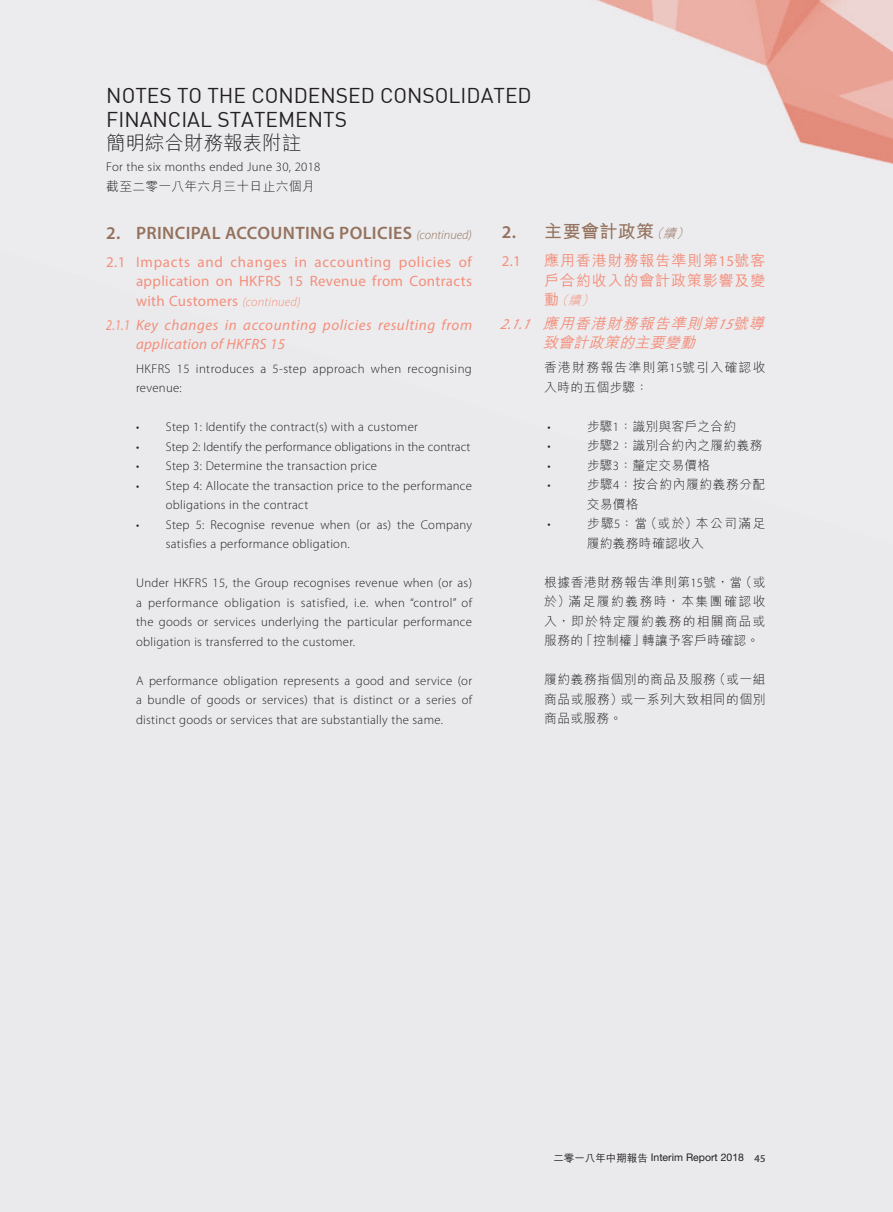
<style>
.page{position:relative;width:893px;height:1212px;background:#fff}
.page>*{position:absolute;margin:0;border:0;box-sizing:border-box;transform-origin:0 0}
.t1{font:21px/24px "DIN";color:#231f20}
.t2{font:300 19.5px "M Hei HK";color:#231f20}
.t3{font:600 18px "Myriad Pro";letter-spacing:.02em;color:#94725e}
.t4{font:700 18px "M Hei HK";letter-spacing:.02em;color:#94725e}
.t5{font:15px/19.5px "Myriad Pro";letter-spacing:.02em;color:#f48f7c;text-align:justify}
.t6{font:italic 15px/19.5px "Myriad Pro";letter-spacing:.04em;color:#f48f7c;scale:.8 1}
.t7{font:italic 500 15px/19.5px "M Hei HK";color:#f48f7c}
.t8{font:500 15px/19.5px "M Hei HK";letter-spacing:.055em;color:#f48f7c}
.t9{font:300 12.75px/19.5px "Myriad Pro";letter-spacing:.02em;color:#231f20}
.t10{font:300 12.75px/19.5px "M Hei HK";letter-spacing:.04em;color:#231f20;text-align:justify}
.t11{font:300 12.75px/19.5px "M Hei HK";letter-spacing:.02em;color:#231f20}
.t12{font:300 12.75px "Myriad Pro";color:#231f20}
.t13{font:300 12.75px/19.5px "M Hei HK";letter-spacing:.1em;color:#231f20}
.t14{font:italic 300 12.75px "M Hei HK";color:#f48f7c}
.t15{font:10.5px "Helvetica Neue LT Std";color:#231f20}
.s1{font-weight:300;font-style:italic;font-size:12.75px}
.s2{font-family:"Myriad Pro";font-weight:600}
.s3{font-family:"Myriad Pro";font-weight:400}
.s4{font-weight:500;font-style:normal;font-size:15px}
.s5{font-family:"Myriad Pro"}
.s6{font-family:"M Hei HK";font-weight:500}
.s7{font-family:"Myriad Pro";color:#57585a}
</style>
<div class="page">
<img style="left:0;top:0;width:893px;height:26px">
<h1 class="t1" style="left:106px;top:83px;width:427px">NOTES TO THE CONDENSED CONSOLIDATED<br>FINANCIAL STATEMENTS</h1>
<h2 class="t2" style="left:106px;top:130px;width:196px">簡明綜合財務報表附註</h2>
<p class="t9" style="left:106px;top:157px;width:216px">For the six months ended June 30, 2018</p>
<p class="t11" style="left:106px;top:176px;width:210px">截至二零一八年六月三十日止六個月</p>
<h3 class="t3" style="left:106px;top:221px;width:367px">2. PRINCIPAL ACCOUNTING POLICIES <span class="s1">(continued)</span></h3>
<p class="t5" style="left:136px;top:252px;width:337px;text-indent:-30px">2.1 Impacts and changes in accounting policies of application on HKFRS 15 Revenue from Contracts with Customers <span class="s1">(continued)</span></p>
<p class="t6" style="left:136px;top:315px;width:422px;text-indent:-30px">2.1.1 Key changes in accounting policies resulting from application of HKFRS 15</p>
<p class="t9" style="left:136px;top:359px;width:337px">HKFRS 15 introduces a 5-step approach when recognising revenue:</p>
<p class="t9" style="left:136px;top:418px;width:283px">• Step 1: Identify the contract(s) with a customer</p>
<p class="t12" style="left:136px;top:440px;width:336px">• Step 2: Identify the performance obligations in the contract</p>
<p class="t9" style="left:136px;top:457px;width:243px">• Step 3: Determine the transaction price</p>
<p class="t9" style="left:166px;top:476px;width:308px;text-indent:-30px">• Step 4: Allocate the transaction price to the performance obligations in the contract</p>
<p class="t9" style="left:166px;top:515px;width:308px;text-indent:-30px">• Step 5: Recognise revenue when (or as) the Company satisfies a performance obligation.</p>
<p class="t9" style="left:136px;top:574px;width:338px;text-align:justify">Under HKFRS 15, the Group recognises revenue when (or as) a performance obligation is satisfied, i.e. when “control” of the goods or services underlying the particular performance obligation is transferred to the customer.</p>
<p class="t9" style="left:136px;top:671px;width:338px;text-align:justify">A performance obligation represents a good and service (or a bundle of goods or services) that is distinct or a series of distinct goods or services that are substantially the same.</p>
<h3 class="t4" style="left:502px;top:218px;width:193px"><span class="s2">2.</span> 主要會計政策<span class="s1">（續）</span></h3>
<p class="t5" style="left:502px;top:251px;width:21px">2.1</p>
<p class="t8" style="left:544px;top:250px;width:223px">應用香港財務報告準則第<span class="s3">15</span>號客戶合約收入的會計政策影響及變</p>
<p class="t14" style="left:544px;top:292px;width:56px"><span class="s4">動</span>（續）</p>
<p class="t7" style="left:543px;top:313px;width:228px;text-indent:-43px"><span class="s3">2.1.1</span> 應用香港財務報告準則第<span class="s3">15</span>號導致會計政策的主要變動</p>
<p class="t13" style="left:544px;top:357px;width:223px">香港財務報告準則第<span class="s5">15</span>號引入確認收入時的五個步驟：</p>
<p class="t9" style="left:547px;top:417px;width:5px">•</p>
<p class="t11" style="left:587px;top:416px;width:151px">步驟<span class="s5">1</span>：識別與客戶之合約</p>
<p class="t9" style="left:547px;top:436px;width:5px">•</p>
<p class="t11" style="left:587px;top:435px;width:177px">步驟<span class="s5">2</span>：識別合約內之履約義務</p>
<p class="t9" style="left:547px;top:456px;width:5px">•</p>
<p class="t11" style="left:587px;top:455px;width:125px">步驟<span class="s5">3</span>：釐定交易價格</p>
<p class="t9" style="left:547px;top:475px;width:5px">•</p>
<p class="t10" style="left:587px;top:474px;width:180px">步驟<span class="s5">4</span>：按合約內履約義務分配交易價格</p>
<p class="t9" style="left:547px;top:514px;width:5px">•</p>
<p class="t11" style="left:587px;top:513px;width:180px">步驟<span class="s5">5</span>：當（或於）本公司滿足履約義務時確認收入</p>
<p class="t10" style="left:544px;top:572px;width:223px">根據香港財務報告準則第<span class="s5">15</span>號，當（或於）滿足履約義務時，本集團確認收入，即於特定履約義務的相關商品或服務的「控制權」轉讓予客戶時確認。</p>
<p class="t10" style="left:544px;top:669px;width:223px">履約義務指個別的商品及服務（或一組商品或服務）或一系列大致相同的個別商品或服務。</p>
<p class="t15" style="left:553px;top:1151px;width:214px"><span class="s6">二零一八年中期報告</span> Interim Report 2018 <span class="s7">45</span></p>
</div>
